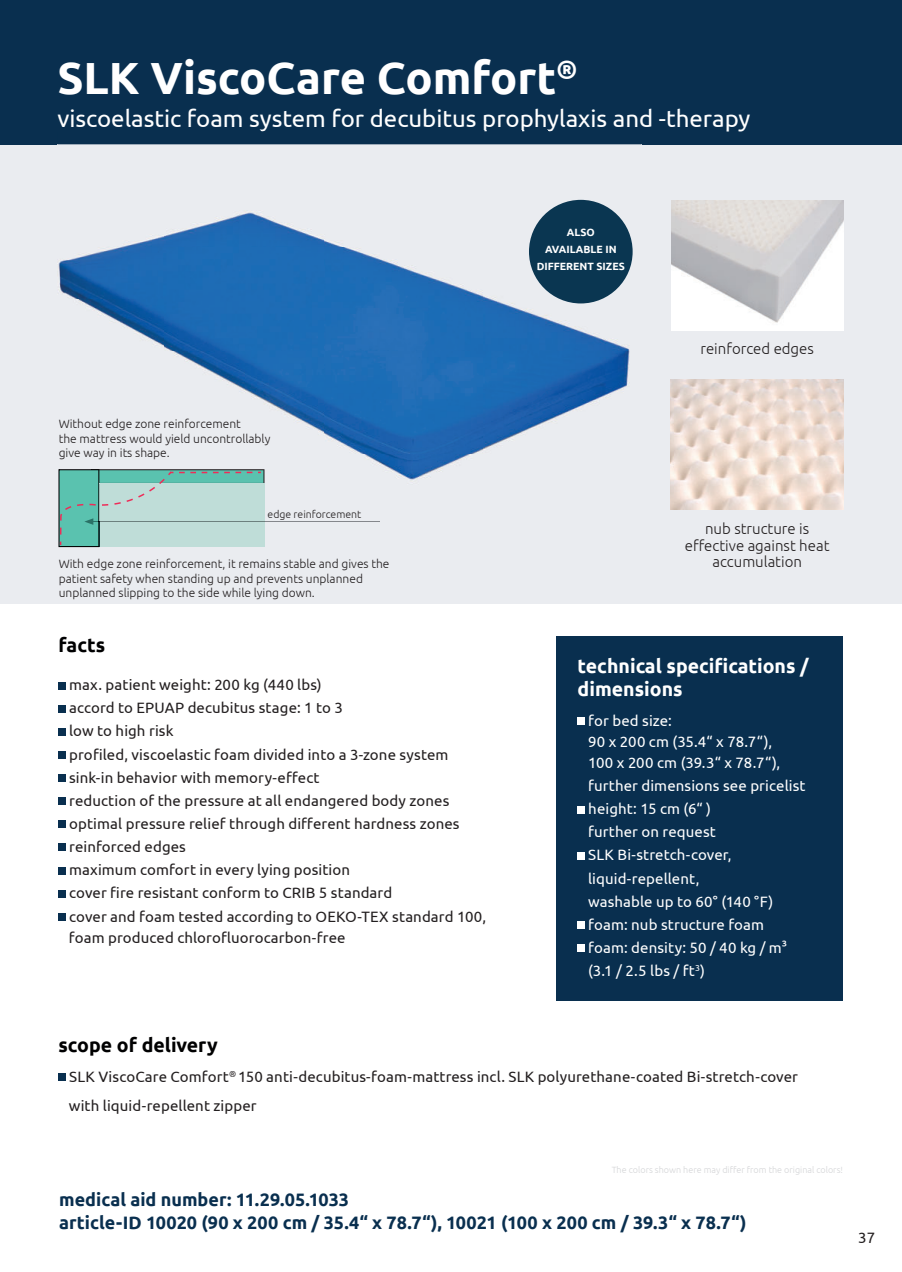
<style>
.page{position:relative;width:902px;height:1272px;background:#fff}
.page>*{position:absolute;margin:0;border:0;box-sizing:border-box;transform-origin:0 0}
.t1{font:700 45px "Ubuntu";color:#fff}
.t2{font:24px "Ubuntu";color:#fff}
.t3{font:700 19.5px/23.4px "Ubuntu";color:#fff}
.t4{font:700 19.5px "Ubuntu";color:#000001}
.t5{font:700 18px/22.5px "Ubuntu";color:#092f4f}
.t6{font:15px/23.1px "Ubuntu";letter-spacing:.005em;color:#231f20}
.t7{font:15px/23.1px "Ubuntu";letter-spacing:.005em;color:#fff}
.t8{font:300 15px/16.5px "Ubuntu";color:#231f20;text-align:center}
.t9{font:300 12px/14.4px "Ubuntu";color:#231f20}
.t10{font:700 10.5px/16.6px "Ubuntu";color:#fff;text-align:center}
.t11{font:300 10.5px "Ubuntu";color:#231f20}
.t12{font:300 9px "Ubuntu";color:#d4d5d7}
</style>
<div class="page">
<div style="left:0;top:139px;width:901px;height:464px;background:#eaecf0"></div>
<hr style="left:0;top:0;width:3px;height:144px;background:#092f4f">
<div style="left:3px;top:0;width:898px;height:144px;background:#092f4f"></div>
<div style="left:556px;top:636px;width:287px;height:364px;background:#092f4f"></div>
<div style="left:577px;top:717px;width:7px;height:7px;background:#fff"></div>
<div style="left:577px;top:805px;width:7px;height:8px;background:#fff"></div>
<div style="left:577px;top:852px;width:7px;height:7px;background:#fff"></div>
<div style="left:577px;top:921px;width:7px;height:7px;background:#fff"></div>
<div style="left:577px;top:944px;width:7px;height:7px;background:#fff"></div>
<div style="left:58px;top:1073px;width:8px;height:7px;background:#092f4f"></div>
<img style="left:671px;top:200px;width:172px;height:130px">
<img style="left:670px;top:379px;width:172px;height:130px">
<div style="left:58px;top:682px;width:8px;height:7px;background:#092f4f"></div>
<div style="left:58px;top:705px;width:8px;height:7px;background:#092f4f"></div>
<div style="left:58px;top:728px;width:8px;height:7px;background:#092f4f"></div>
<div style="left:58px;top:751px;width:8px;height:7px;background:#092f4f"></div>
<div style="left:58px;top:774px;width:8px;height:7px;background:#092f4f"></div>
<div style="left:58px;top:797px;width:8px;height:7px;background:#092f4f"></div>
<div style="left:58px;top:820px;width:8px;height:8px;background:#092f4f"></div>
<div style="left:58px;top:843px;width:8px;height:8px;background:#092f4f"></div>
<div style="left:58px;top:867px;width:8px;height:7px;background:#092f4f"></div>
<div style="left:58px;top:890px;width:8px;height:7px;background:#092f4f"></div>
<div style="left:58px;top:913px;width:8px;height:7px;background:#092f4f"></div>
<img style="left:57px;top:131px;width:584px;height:375px">
<div style="left:529px;top:200px;width:103px;height:103px;background:#0a3651;border-radius:50%"></div>
<hr style="left:264px;top:521px;width:116px;height:1px;background:#85878c">
<svg style="left:58px;top:469px;width:206px;height:78px;background:#9bcbc3"></svg>
<h1 class="t1" style="left:57px;top:58px;width:521px">SLK ViscoCare Comfort<sup>®</sup></h1>
<h2 class="t2" style="left:57px;top:104px;width:694px">viscoelastic foam system for decubitus prophylaxis and -therapy</h2>
<p class="t10" style="left:536px;top:225px;width:90px">ALSO<br>AVAILABLE IN<br>DIFFERENT SIZES</p>
<p class="t8" style="left:700px;top:342px;width:115px">reinforced edges</p>
<p class="t9" style="left:59px;top:417px;width:213px">Without edge zone reinforcement<br>the mattress would yield uncontrollably give way in its shape.</p>
<p class="t11" style="left:267px;top:509px;width:95px">edge reinforcement</p>
<p class="t9" style="left:59px;top:557px;width:332px">With edge zone reinforcement, it remains stable and gives the patient safety when standing up and prevents unplanned unplanned slipping to the side while lying down.</p>
<h3 class="t4" style="left:58px;top:636px;width:48px">facts</h3>
<p class="t6" style="left:69px;top:673px;width:418px">max. patient weight: 200 kg (440 lbs)<br>accord to EPUAP decubitus stage: 1 to 3<br>low to high risk<br>profiled, viscoelastic foam divided into a 3-zone system sink-in behavior with memory-effect<br>reduction of the pressure at all endangered body zones optimal pressure relief through different hardness zones reinforced edges<br>maximum comfort in every lying position<br>cover fire resistant conform to CRIB 5 standard<br>cover and foam tested according to OEKO-TEX standard 100,</p>
<p class="t6" style="left:69px;top:925px;width:278px">foam produced chlorofluorocarbon-free</p>
<p class="t8" style="left:684px;top:521px;width:146px">nub structure is effective against heat accumulation</p>
<h3 class="t3" style="left:577px;top:654px;width:233px">technical specifications / dimensions</h3>
<p class="t7" style="left:588px;top:709px;width:194px;line-height:21px">for bed size:<br>90 x 200 cm (35.4“ x 78.7“),<br>100 x 200 cm (39.3“ x 78.7“),</p>
<p class="t7" style="left:588px;top:773px;width:219px">further dimensions see pricelist height: 15 cm (6“ )<br>further on request<br>SLK Bi-stretch-cover, liquid-repellent,<br>washable up to 60° (140 °F) foam: nub structure foam foam: density: 50 / 40 kg / m3 (3.1 / 2.5 lbs / ft<sup>3</sup>)</p>
<h3 class="t4" style="left:58px;top:1036px;width:161px">scope of delivery</h3>
<p class="t6" style="left:69px;top:1061px;width:730px;line-height:29.5px">SLK ViscoCare Comfort<sup>®</sup> 150 anti-decubitus-foam-mattress incl. SLK polyurethane-coated Bi-stretch-cover with liquid-repellent zipper</p>
<p class="t12" style="left:611px;top:1164px;width:233px">The colors shown here may differ from the original colors!</p>
<p class="t5" style="left:59px;top:1188px;width:689px">medical aid number: 11.29.05.1033<br>article-ID 10020 (90 x 200 cm / 35.4“ x 78.7“), 10021 (100 x 200 cm / 39.3“ x 78.7“)</p>
<p class="t6" style="left:858px;top:1226px;width:18px">37</p>
</div>
